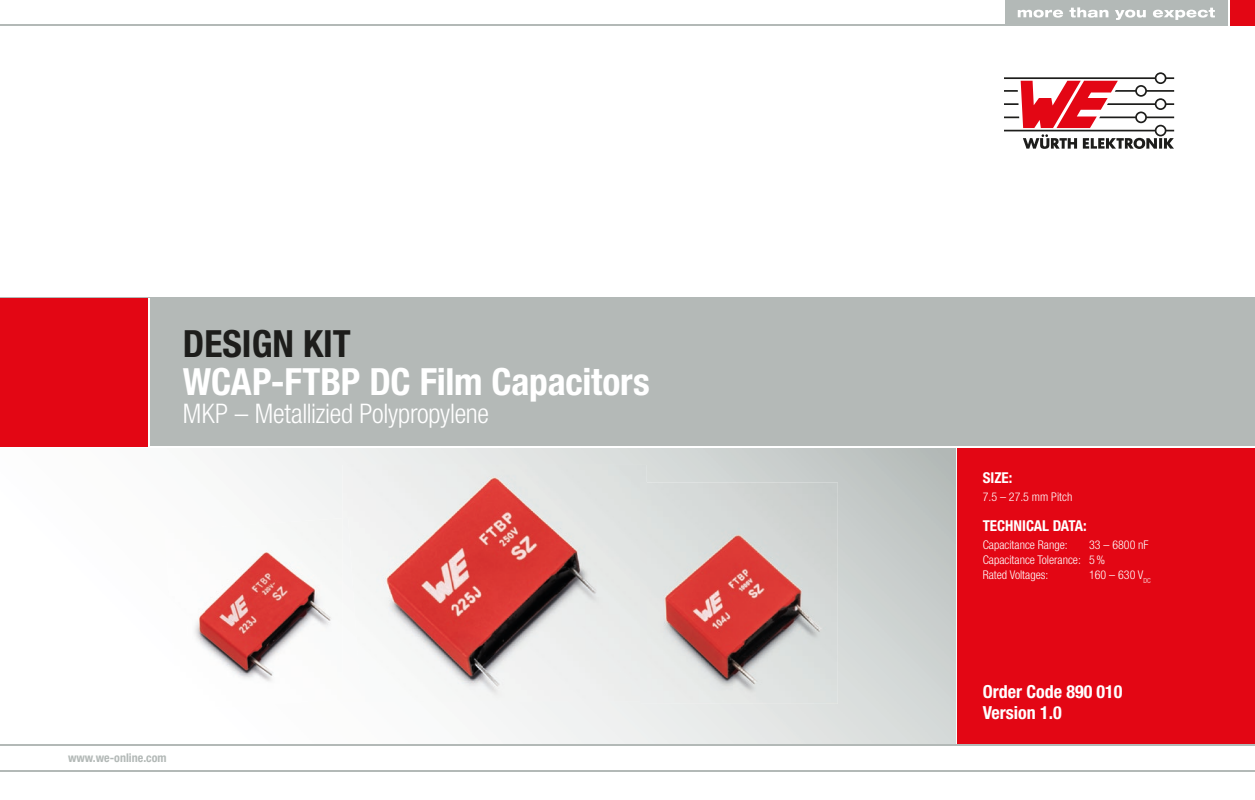
<style>
.page{position:relative;width:1255px;height:800px;background:#fff}
.page>*{position:absolute;margin:0;border:0;box-sizing:border-box;transform-origin:0 0}
.t1{font:700 condensed 37.5px "Helvetica Neue LT Pro";letter-spacing:-.005em;color:#fff}
.t2{font:700 condensed 37.5px "Helvetica Neue LT Pro";color:#1d1d1b}
.t3{font:300 condensed 27px "Helvetica Neue LT Pro";letter-spacing:-.01em;color:#fff}
.t4{font:700 condensed 18px/21px "Helvetica Neue LT Pro";color:#fff}
.t5{font:700 condensed 15px "Helvetica Neue LT Pro";color:#fff}
.t6{font:300 condensed 12px/15px "Helvetica Neue LT Pro";color:#fff}
.t7{font:700 condensed 12px "Helvetica Neue LT Pro";color:#b3b9b7}
</style>
<div class="page">
<div style="left:149px;top:298px;width:1105px;height:148px;background:#b4b9b7"></div>
<div style="left:957px;top:446px;width:297px;height:298px;background:#e30614"></div>
<hr style="left:0;top:446px;width:1254px;height:2px;background:#fff">
<div style="left:0;top:298px;width:149px;height:148px;background:#e30614"></div>
<div style="left:1229px;top:0;width:25px;height:26px;background:#e30614"></div>
<div style="left:1005px;top:0;width:222px;height:26px;background:#b3b9b7"></div>
<svg style="left:1017px;top:7px;width:197px;height:13px"></svg>
<hr style="left:0;top:24px;width:1225px;height:2px;background:#b3b9b7">
<svg style="left:1004px;top:72px;width:170px;height:77px"></svg>
<hr style="left:0;top:744px;width:1254px;height:1px;background:#b3b9b7">
<hr style="left:0;top:770px;width:1254px;height:1px;background:#b3b9b7">
<hr style="left:149px;top:298px;width:1px;height:148px;background:#fff">
<img style="left:164px;top:518px;width:178px;height:192px">
<img style="left:342px;top:465px;width:304px;height:236px">
<img style="left:342px;top:517px;width:19px;height:182px">
<img style="left:641px;top:482px;width:196px;height:221px">
<img style="left:641px;top:482px;width:5px;height:219px">
<h1 class="t2" style="left:183px;top:321px;width:169px">DESIGN KIT</h1>
<h1 class="t1" style="left:183px;top:358px;width:468px">WCAP-FTBP DC Film Capacitors</h1>
<h2 class="t3" style="left:183px;top:398px;width:308px">MKP – Metallizied Polypropylene</h2>
<p class="t7" style="left:68px;top:750px;width:100px">www.we-online.com</p>
<p class="t5" style="left:982px;top:468px;width:31px">SIZE:</p>
<p class="t6" style="left:982px;top:489px;width:91px">7.5 – 27.5 mm Pitch</p>
<p class="t5" style="left:982px;top:516px;width:105px">TECHNICAL DATA:</p>
<p class="t6" style="left:982px;top:537px;width:86px">Capacitance Range:</p>
<p class="t6" style="left:982px;top:537px;width:167px;text-indent:106px">33 – 6800 nF<br>Capacitance Tolerance: 5 %<br>Rated Voltages:</p>
<p class="t6" style="left:1089px;top:567px;width:63px">160 – 630 V<sub>DC</sub></p>
<h3 class="t4" style="left:982px;top:680px;width:141px">Order Code 890 010<br>Version 1.0</h3>
</div>
